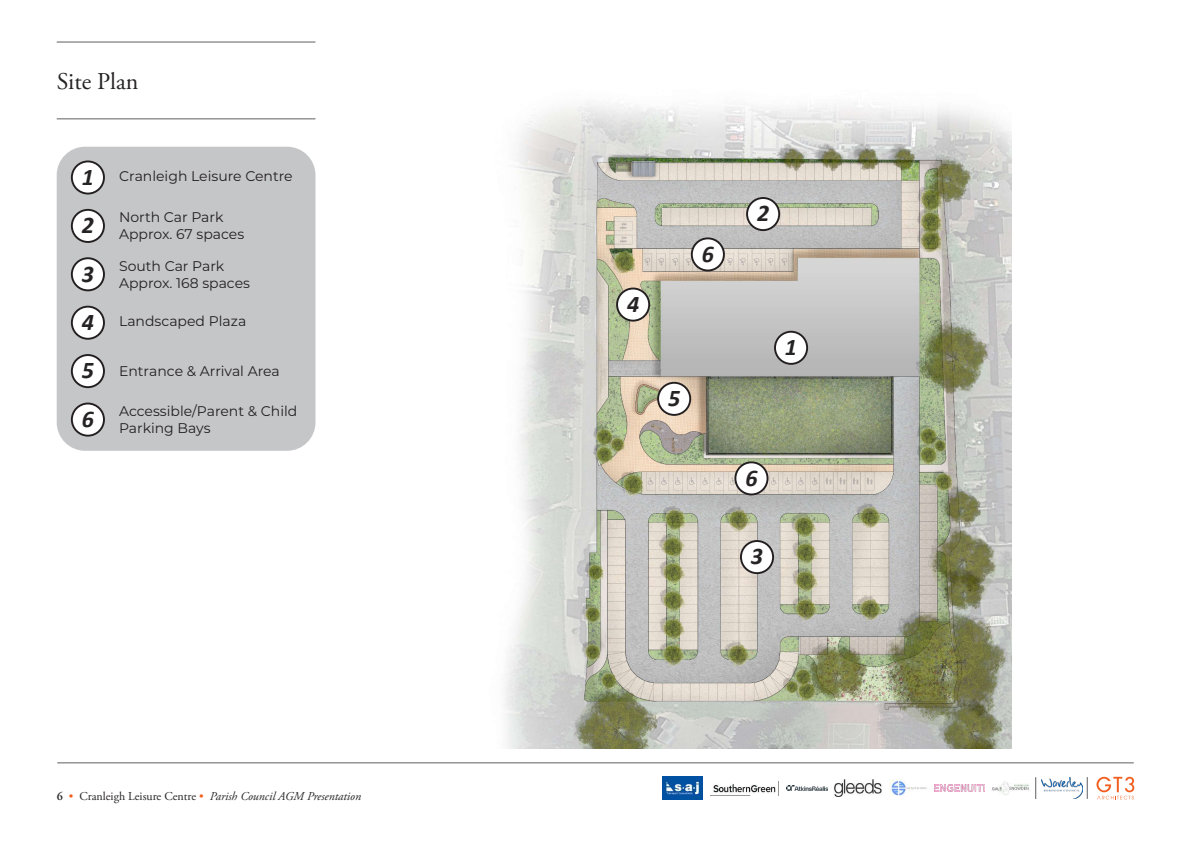
<style>
.page{position:relative;width:1191px;height:842px;background:#fff}
.page>*{position:absolute;margin:0;border:0;box-sizing:border-box;transform-origin:0 0}
.t1{font:24px "Adobe Garamond Pro";color:#262324}
.t2{font:italic 700 24px "Calibri";color:#262324}
.t3{font:14px/16.8px "Montserrat";color:#231f20}
.t4{font:italic 12px "Adobe Garamond Pro";color:#262324}
.s1{font-family:"Calibri";font-weight:700;font-style:italic;font-size:24px;color:#262324}
.s2{font-weight:600;font-style:normal}
.s3{font-style:normal;color:#f26021}
.s4{font-style:normal}
</style>
<div class="page">
<hr style="left:57px;top:119px;width:258px;height:1px;background:#5f5f62">
<hr style="left:57px;top:42px;width:258px;height:1px;background:#5f5f62">
<hr style="left:57px;top:763px;width:1076px;height:1px;background:#5f5f62">
<svg style="left:1096px;top:777px;width:38px;height:22px"></svg>
<svg style="left:1087px;top:777px;width:1px;height:22px"></svg>
<svg style="left:1035px;top:777px;width:1px;height:22px"></svg>
<img style="left:991px;top:781px;width:39px;height:14px">
<img style="left:934px;top:784px;width:51px;height:7px">
<img style="left:834px;top:779px;width:48px;height:17px">
<img style="left:890px;top:779px;width:37px;height:17px">
<img style="left:1041px;top:778px;width:41px;height:20px">
<img style="left:713px;top:784px;width:63px;height:9px">
<img style="left:786px;top:785px;width:41px;height:6px">
<img style="left:662px;top:777px;width:40px;height:22px">
<img style="left:504px;top:103px;width:508px;height:645px">
<div style="left:57px;top:147px;width:258px;height:304px;background:#c5c6c8;border-radius:28px"></div>
<div style="left:775px;top:332px;width:32px;height:32px;background:#fff;border-radius:50%"></div>
<div style="left:774px;top:331px;width:34px;height:34px;border:2px solid #231f20;border-radius:50%"></div>
<div style="left:747px;top:198px;width:32px;height:32px;background:#fff;border-radius:50%"></div>
<div style="left:746px;top:197px;width:34px;height:34px;border:2px solid #231f20;border-radius:50%"></div>
<div style="left:741px;top:541px;width:32px;height:32px;background:#fff;border-radius:50%"></div>
<div style="left:740px;top:540px;width:34px;height:34px;border:2px solid #231f20;border-radius:50%"></div>
<div style="left:617px;top:288px;width:32px;height:33px;background:#fff;border-radius:50%"></div>
<div style="left:616px;top:288px;width:34px;height:34px;border:2px solid #231f20;border-radius:50%"></div>
<div style="left:658px;top:383px;width:32px;height:32px;background:#fff;border-radius:50%"></div>
<div style="left:657px;top:382px;width:34px;height:34px;border:2px solid #231f20;border-radius:50%"></div>
<div style="left:735px;top:462px;width:32px;height:32px;background:#fff;border-radius:50%"></div>
<div style="left:734px;top:461px;width:34px;height:34px;border:2px solid #231f20;border-radius:50%"></div>
<div style="left:692px;top:238px;width:32px;height:32px;background:#fff;border-radius:50%"></div>
<div style="left:691px;top:237px;width:34px;height:34px;border:2px solid #231f20;border-radius:50%"></div>
<div style="left:72px;top:161px;width:32px;height:33px;background:#fff;border-radius:50%"></div>
<div style="left:71px;top:160px;width:34px;height:34px;border:2px solid #231f20;border-radius:50%"></div>
<div style="left:72px;top:210px;width:32px;height:32px;background:#fff;border-radius:50%"></div>
<div style="left:71px;top:209px;width:34px;height:34px;border:2px solid #231f20;border-radius:50%"></div>
<div style="left:72px;top:258px;width:32px;height:32px;background:#fff;border-radius:50%"></div>
<div style="left:71px;top:257px;width:34px;height:34px;border:2px solid #231f20;border-radius:50%"></div>
<div style="left:72px;top:307px;width:32px;height:32px;background:#fff;border-radius:50%"></div>
<div style="left:71px;top:306px;width:34px;height:34px;border:2px solid #231f20;border-radius:50%"></div>
<div style="left:72px;top:355px;width:32px;height:32px;background:#fff;border-radius:50%"></div>
<div style="left:71px;top:354px;width:34px;height:34px;border:2px solid #231f20;border-radius:50%"></div>
<div style="left:72px;top:403px;width:32px;height:33px;background:#fff;border-radius:50%"></div>
<div style="left:71px;top:403px;width:34px;height:34px;border:2px solid #231f20;border-radius:50%"></div>
<h1 class="t1" style="left:57px;top:67px;width:83px">Site Plan</h1>
<p class="t3" style="left:82px;top:167px;width:212px"><span class="s1">1</span> Cranleigh Leisure Centre</p>
<p class="t3" style="left:119px;top:209px;width:127px;text-indent:-37px"><span class="s1">2</span> North Car Park<br>Approx. 67 spaces</p>
<p class="t3" style="left:119px;top:257px;width:132px;text-indent:-37px"><span class="s1">3</span> South Car Park<br>Approx. 168 spaces</p>
<p class="t3" style="left:82px;top:312px;width:166px"><span class="s1">4</span> Landscaped Plaza</p>
<p class="t3" style="left:82px;top:362px;width:199px"><span class="s1">5</span> Entrance &amp; Arrival Area</p>
<p class="t3" style="left:119px;top:402px;width:180px;text-indent:-37px"><span class="s1">6</span> Accessible/Parent &amp; Child<br>Parking Bays</p>
<p class="t4" style="left:57px;top:789px;width:306px"><span class="s2">6</span> <span class="s3">•</span> <span class="s4">Cranleigh Leisure Centre</span> <span class="s3">•</span> Parish Council AGM Presentation</p>
<h1 class="t2" style="left:627px;top:287px;width:14px">4</h1>
<h1 class="t2" style="left:702px;top:237px;width:14px">6</h1>
<h1 class="t2" style="left:668px;top:381px;width:14px">5</h1>
<h1 class="t2" style="left:757px;top:196px;width:14px">2</h1>
<h1 class="t2" style="left:785px;top:330px;width:14px">1</h1>
<h1 class="t2" style="left:745px;top:461px;width:14px">6</h1>
<h1 class="t2" style="left:751px;top:539px;width:14px">3</h1>
</div>
